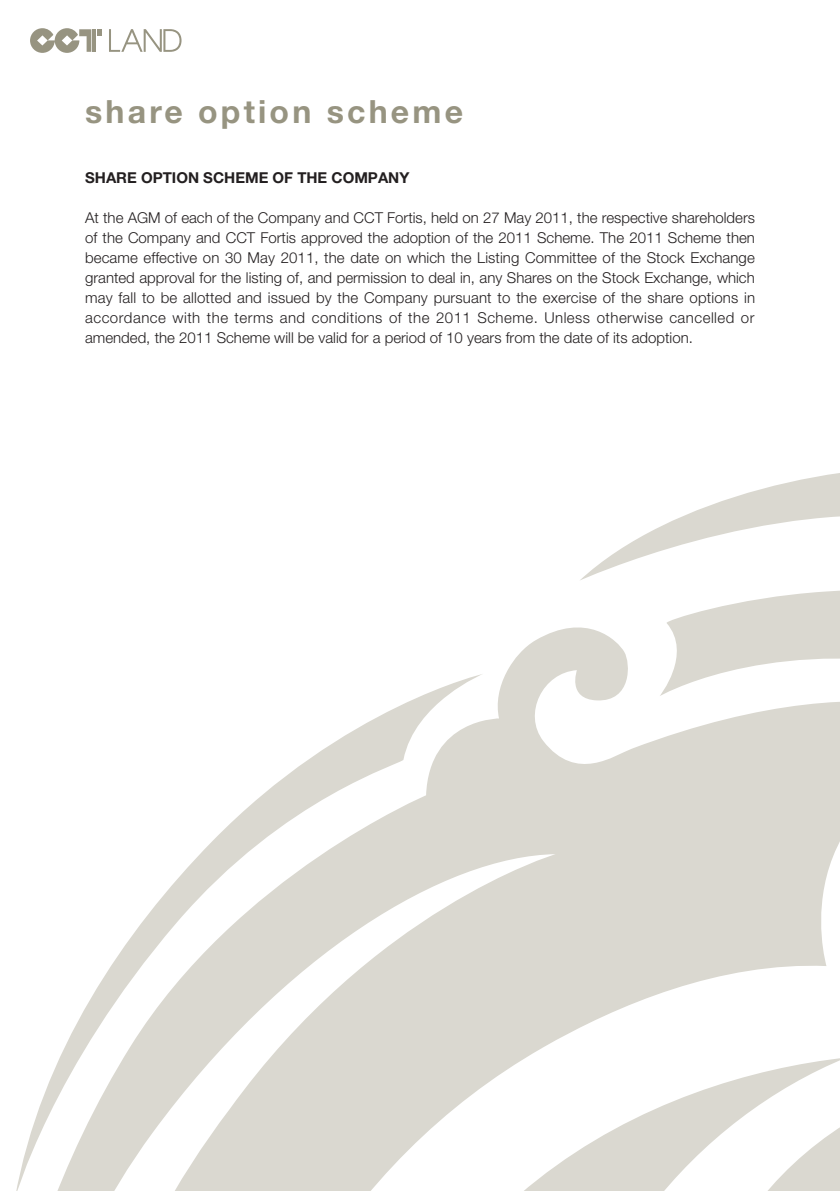
<style>
.page{position:relative;width:840px;height:1191px;background:#fff}
.page>*{position:absolute;margin:0;border:0;box-sizing:border-box;transform-origin:0 0}
.t1{font:700 32px "Helvetica Neue LT Std";letter-spacing:.1em;color:#979481}
._00_txt{font:300 15px/20px "Helvetica Neue LT Std";color:#231f20;text-align:justify}
._01_H1{font:700 15px "Helvetica Neue LT Std";color:#231f20}
</style>
<div class="page">
<svg style="left:483px;top:627px;width:352px;height:430px;fill:#dad8d0"></svg>
<svg style="left:483px;top:1057px;width:356px;height:134px"></svg>
<svg style="left:683px;top:1064px;width:156px;height:127px"></svg>
<svg style="left:659px;top:590px;width:180px;height:263px;fill:#dad8d0"></svg>
<svg style="left:16px;top:674px;width:467px;height:517px"></svg>
<svg style="left:580px;top:473px;width:259px;height:107px"></svg>
<svg style="left:30px;top:28px;width:61px;height:25px"></svg>
<hr style="left:92px;top:29px;width:4px;height:23px;background:#979481">
<svg style="left:97px;top:29px;width:5px;height:7px"></svg>
<svg style="left:109px;top:29px;width:72px;height:23px"></svg>
<p class="t1" style="left:85px;top:92px;width:379px">share option scheme</p>
<p class="_01_H1" style="left:85px;top:168px;width:325px">SHARE OPTION SCHEME OF THE COMPANY</p>
<p class="_00_txt" style="left:85px;top:207px;width:671px">At the AGM of each of the Company and CCT Fortis, held on 27 May 2011, the respective shareholders of the Company and CCT Fortis approved the adoption of the 2011 Scheme. The 2011 Scheme then became effective on 30 May 2011, the date on which the Listing Committee of the Stock Exchange granted approval for the listing of, and permission to deal in, any Shares on the Stock Exchange, which may fall to be allotted and issued by the Company pursuant to the exercise of the share options in accordance with the terms and conditions of the 2011 Scheme. Unless otherwise cancelled or amended, the 2011 Scheme will be valid for a period of 10 years from the date of its adoption.</p>
</div>
